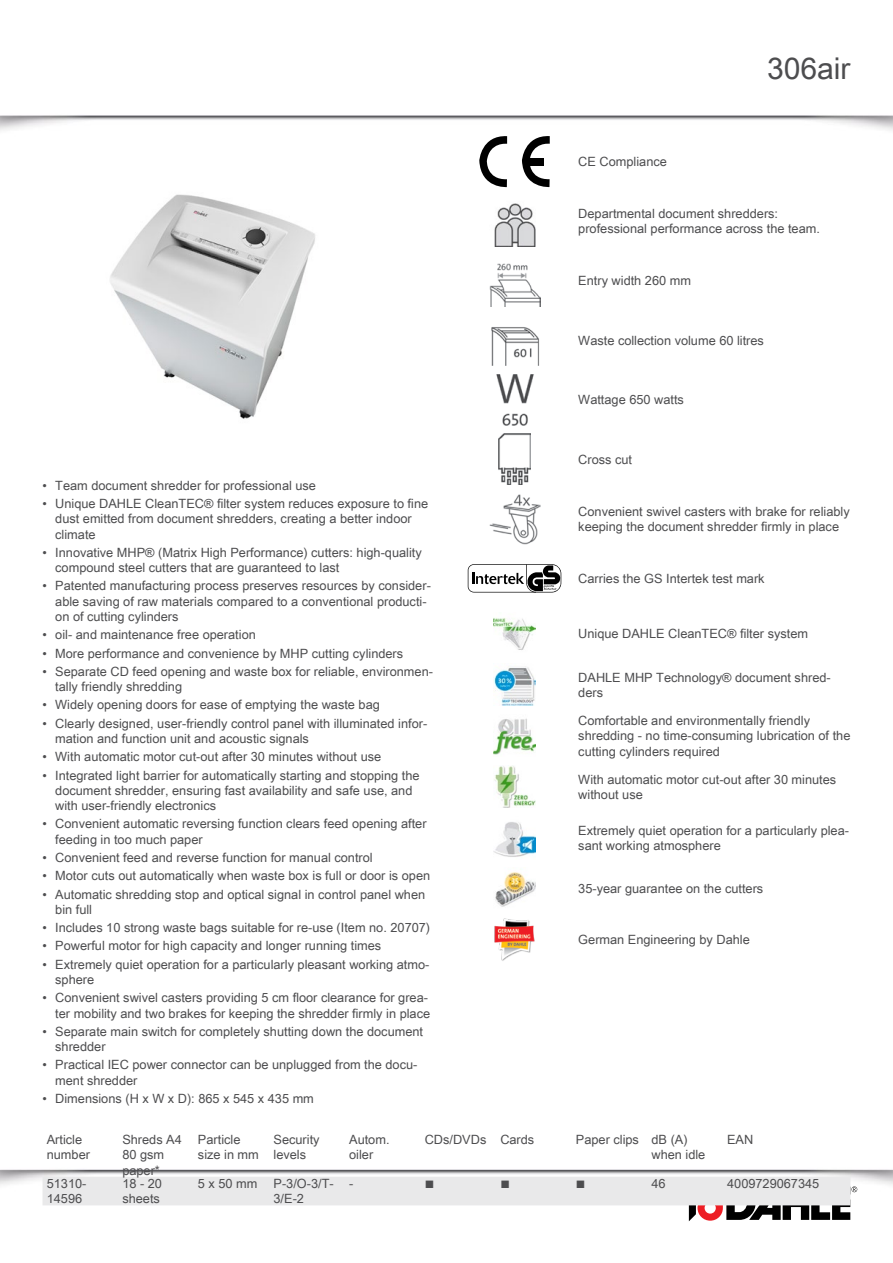
<style>
.page{position:relative;width:893px;height:1263px;background:#fff}
.page>*{position:absolute;margin:0;border:0;box-sizing:border-box;transform-origin:0 0}
.overline_dah{font:30px "Arial Unicode MS";color:#4d4d4f}
.fliesstext_dah{font:12.75px/15.3px "Arial Unicode MS";color:#4d4d4f}
.tabelle_ueberschrift{font:12.75px/15.3px "Arial Unicode MS";color:#4d4d4f}
.tabelle_dah{font:12.75px/15.3px "Arial Unicode MS";color:#4d4d4f}
.tabelle_dah-2{font:12.75px "Wingdings";color:#4d4d4f}
</style>
<div class="page">
<img style="left:0;top:115px;width:893px;height:29px">
<img style="left:0;top:1169px;width:893px;height:36px">
<img style="left:110px;top:194px;width:205px;height:225px">
<svg style="left:479px;top:136px;width:28px;height:51px"></svg>
<svg style="left:522px;top:136px;width:28px;height:51px"></svg>
<img style="left:494px;top:203px;width:42px;height:44px">
<img style="left:489px;top:263px;width:51px;height:43px">
<img style="left:491px;top:327px;width:48px;height:39px">
<img style="left:496px;top:374px;width:38px;height:51px">
<img style="left:499px;top:434px;width:31px;height:51px">
<img style="left:489px;top:494px;width:51px;height:50px">
<svg style="left:468px;top:564px;width:93px;height:28px"></svg>
<img style="left:493px;top:618px;width:43px;height:32px">
<img style="left:493px;top:666px;width:43px;height:40px">
<img style="left:493px;top:718px;width:43px;height:37px">
<img style="left:494px;top:765px;width:42px;height:43px">
<img style="left:493px;top:822px;width:43px;height:35px">
<img style="left:495px;top:872px;width:41px;height:35px">
<img style="left:494px;top:918px;width:41px;height:43px">
<svg style="left:43px;top:1177px;width:814px;height:44px"></svg>
<p class="fliesstext_dah" style="left:578px;top:154px;width:90px">CE Compliance</p>
<p class="overline_dah" style="left:767px;top:47px;width:85px">306air</p>
<p class="fliesstext_dah" style="left:578px;top:206px;width:201px">Departmental document shredders:</p>
<p class="fliesstext_dah" style="left:578px;top:221px;width:243px">professional performance across the team.</p>
<p class="fliesstext_dah" style="left:578px;top:273px;width:114px">Entry width 260 mm</p>
<p class="fliesstext_dah" style="left:578px;top:332px;width:187px">Waste collection volume 60 litres</p>
<p class="fliesstext_dah" style="left:578px;top:392px;width:107px">Wattage 650 watts</p>
<p class="fliesstext_dah" style="left:43px;top:477px;width:275px">• Team document shredder for professional use</p>
<p class="fliesstext_dah" style="left:55px;top:495px;width:374px;text-indent:-13px">• Unique DAHLE CleanTEC® filter system reduces exposure to fine dust emitted from document shredders, creating a better indoor climate</p>
<p class="fliesstext_dah" style="left:55px;top:544px;width:368px;text-indent:-13px">• Innovative MHP® (Matrix High Performance) cutters: high-quality compound steel cutters that are guaranteed to last</p>
<p class="fliesstext_dah" style="left:55px;top:578px;width:377px;text-indent:-13px">• Patented manufacturing process preserves resources by consider&shy;able saving of raw materials compared to a conventional producti&shy;on of cutting cylinders</p>
<p class="fliesstext_dah" style="left:43px;top:627px;width:215px">• oil- and maintenance free operation</p>
<p class="fliesstext_dah" style="left:43px;top:645px;width:362px">• More performance and convenience by MHP cutting cylinders</p>
<p class="fliesstext_dah" style="left:55px;top:663px;width:379px;text-indent:-13px">• Separate CD feed opening and waste box for reliable, environmen&shy;tally friendly shredding</p>
<p class="fliesstext_dah" style="left:43px;top:697px;width:339px">• Widely opening doors for ease of emptying the waste bag</p>
<p class="fliesstext_dah" style="left:55px;top:715px;width:374px;text-indent:-13px">• Clearly designed, user-friendly control panel with illuminated infor&shy;mation and function unit and acoustic signals</p>
<p class="fliesstext_dah" style="left:43px;top:749px;width:340px">• With automatic motor cut-out after 30 minutes without use</p>
<p class="fliesstext_dah" style="left:55px;top:767px;width:366px;text-indent:-13px">• Integrated light barrier for automatically starting and stopping the document shredder, ensuring fast availability and safe use, and with user-friendly electronics</p>
<p class="fliesstext_dah" style="left:55px;top:816px;width:373px;text-indent:-13px">• Convenient automatic reversing function clears feed opening after feeding in too much paper</p>
<p class="fliesstext_dah" style="left:43px;top:849px;width:332px">• Convenient feed and reverse function for manual control</p>
<p class="fliesstext_dah" style="left:43px;top:868px;width:389px">• Motor cuts out automatically when waste box is full or door is open</p>
<p class="fliesstext_dah" style="left:55px;top:886px;width:371px;text-indent:-13px">• Automatic shredding stop and optical signal in control panel when bin full</p>
<p class="fliesstext_dah" style="left:43px;top:920px;width:389px">• Includes 10 strong waste bags suitable for re-use (Item no. 20707)</p>
<p class="fliesstext_dah" style="left:43px;top:938px;width:340px">• Powerful motor for high capacity and longer running times</p>
<p class="fliesstext_dah" style="left:55px;top:956px;width:376px;text-indent:-13px">• Extremely quiet operation for a particularly pleasant working atmo&shy;sphere</p>
<p class="fliesstext_dah" style="left:43px;top:990px;width:389px;text-align:right">• Convenient swivel casters providing 5 cm floor clearance for grea&shy;ter mobility and two brakes for keeping the shredder firmly in place</p>
<p class="fliesstext_dah" style="left:55px;top:1023px;width:369px;text-indent:-13px">• Separate main switch for completely shutting down the document shredder</p>
<p class="fliesstext_dah" style="left:55px;top:1057px;width:364px;text-indent:-13px">• Practical IEC power connector can be unplugged from the docu&shy;ment shredder</p>
<p class="fliesstext_dah" style="left:43px;top:1090px;width:273px">• Dimensions (H x W x D): 865 x 545 x 435 mm</p>
<p class="fliesstext_dah" style="left:578px;top:451px;width:55px">Cross cut</p>
<p class="fliesstext_dah" style="left:578px;top:503px;width:273px">Convenient swivel casters with brake for reliably keeping the document shredder firmly in place</p>
<p class="fliesstext_dah" style="left:578px;top:570px;width:188px">Carries the GS Intertek test mark</p>
<p class="fliesstext_dah" style="left:578px;top:626px;width:231px">Unique DAHLE CleanTEC® filter system</p>
<p class="fliesstext_dah" style="left:578px;top:669px;width:254px">DAHLE MHP Technology® document shred&shy;ders</p>
<p class="fliesstext_dah" style="left:578px;top:712px;width:274px">Comfortable and environmentally friendly shredding - no time-consuming lubrication of the cutting cylinders required</p>
<p class="fliesstext_dah" style="left:578px;top:771px;width:259px">With automatic motor cut-out after 30 minutes without use</p>
<p class="fliesstext_dah" style="left:578px;top:822px;width:272px">Extremely quiet operation for a particularly plea&shy;sant working atmosphere</p>
<p class="fliesstext_dah" style="left:578px;top:881px;width:186px">35-year guarantee on the cutters</p>
<p class="fliesstext_dah" style="left:578px;top:932px;width:173px">German Engineering by Dahle</p>
<p class="tabelle_ueberschrift" style="left:47px;top:1131px;width:45px">Article number</p>
<p class="tabelle_ueberschrift" style="left:122px;top:1131px;width:61px">Shreds A4<br>80 gsm paper*</p>
<p class="tabelle_ueberschrift" style="left:198px;top:1131px;width:62px">Particle size in mm</p>
<p class="tabelle_ueberschrift" style="left:274px;top:1131px;width:48px">Security levels</p>
<p class="tabelle_ueberschrift" style="left:349px;top:1131px;width:42px">Autom. oiler</p>
<p class="tabelle_ueberschrift" style="left:425px;top:1131px;width:63px">CDs/DVDs</p>
<p class="tabelle_ueberschrift" style="left:500px;top:1131px;width:36px">Cards</p>
<p class="tabelle_ueberschrift" style="left:576px;top:1131px;width:65px">Paper clips</p>
<p class="tabelle_ueberschrift" style="left:651px;top:1131px;width:55px">dB (A) when idle</p>
<p class="tabelle_ueberschrift" style="left:727px;top:1131px;width:28px">EAN</p>
<p class="tabelle_ueberschrift" style="left:47px;top:1175px;width:41px">51310-<br>14596</p>
<p class="tabelle_dah" style="left:122px;top:1175px;width:41px">18 - 20 sheets</p>
<p class="tabelle_dah" style="left:198px;top:1175px;width:61px">5 x 50 mm</p>
<p class="tabelle_dah" style="left:274px;top:1175px;width:62px">P-3/O-3/T-<br>3/E-2</p>
<p class="tabelle_dah" style="left:349px;top:1175px;width:6px">-</p>
<p class="tabelle_dah-2" style="left:425px;top:1177px;width:11px">■</p>
<p class="tabelle_dah-2" style="left:500px;top:1177px;width:11px">■</p>
<p class="tabelle_dah-2" style="left:576px;top:1177px;width:11px">■</p>
<p class="tabelle_dah" style="left:651px;top:1175px;width:16px">46</p>
<p class="tabelle_dah" style="left:727px;top:1175px;width:94px">4009729067345</p>
</div>
